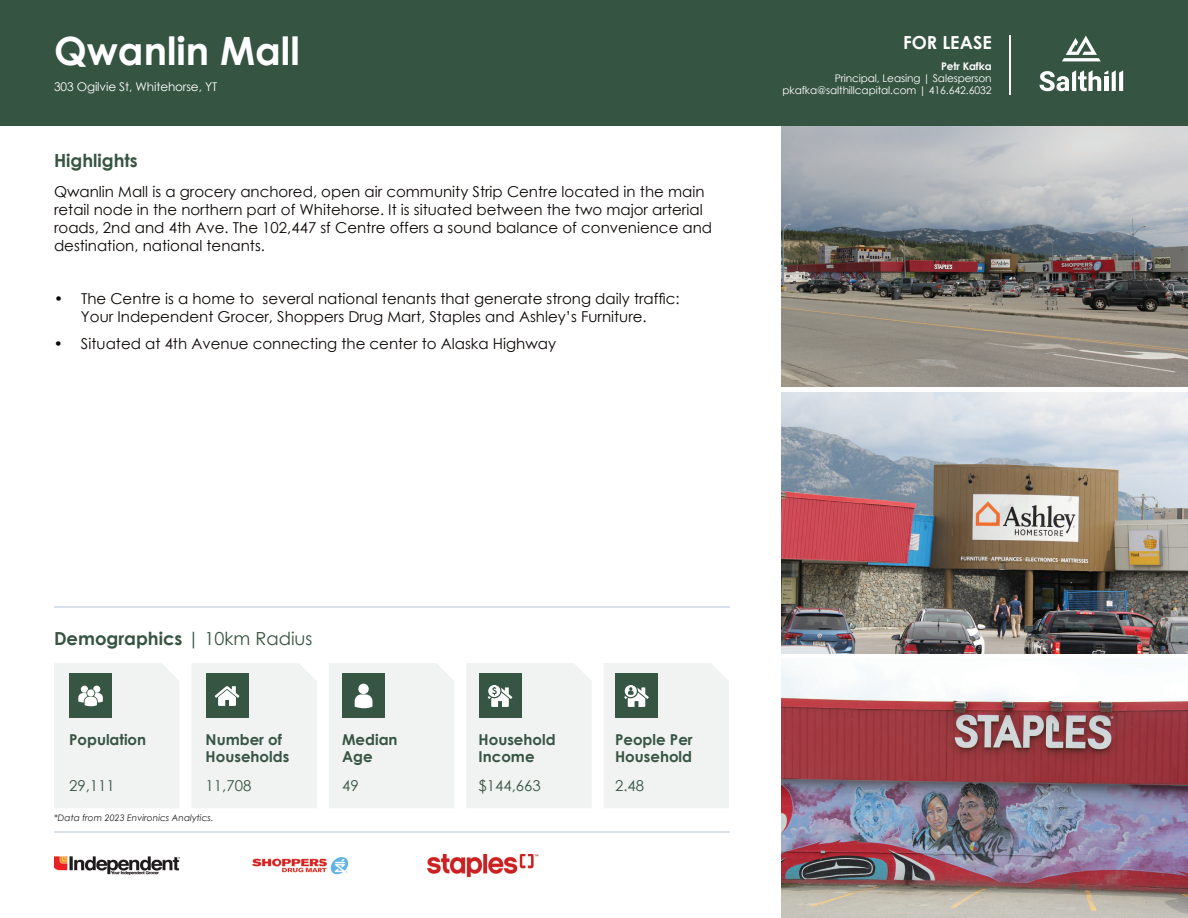
<style>
.page{position:relative;width:1188px;height:918px;background:#fff}
.page>*{position:absolute;margin:0;border:0;box-sizing:border-box;transform-origin:0 0}
.t1{font:700 39px "Century Gothic";color:#fff}
.t2{font:700 18px "Century Gothic";color:#365442}
.t3{font:700 18px "Century Gothic";color:#fff}
.t4{font:15px/18px "Century Gothic";color:#0c0806}
.t5{font:700 15px/16.5px "Century Gothic";color:#385543}
.t6{font:15px "Century Gothic";color:#385543}
.t7{font:12px "Century Gothic";letter-spacing:-.01em;color:#fff}
.t8{font:10.5px/12px "Century Gothic";letter-spacing:-.01em;color:#fff;text-align:right}
.t9{font:700 10.5px "Century Gothic";letter-spacing:-.01em;color:#fff}
.t10{font:italic 9px "Century Gothic";color:#231f20}
.s1{font-weight:400}
</style>
<div class="page">
<img style="left:782px;top:125px;width:406px;height:262px">
<div style="left:0;top:0;width:1188px;height:125px;background:#365442"></div>
<img style="left:782px;top:392px;width:406px;height:261px">
<img style="left:782px;top:668px;width:406px;height:250px">
<hr style="left:54px;top:831px;width:675px;height:2px;background:#dae1ea">
<hr style="left:54px;top:606px;width:675px;height:2px;background:#dae1ea">
<svg style="left:54px;top:663px;width:125px;height:145px"></svg>
<svg style="left:466px;top:663px;width:126px;height:145px"></svg>
<svg style="left:192px;top:663px;width:125px;height:145px"></svg>
<svg style="left:604px;top:663px;width:125px;height:145px"></svg>
<svg style="left:329px;top:663px;width:125px;height:145px"></svg>
<div style="left:358px;top:684px;width:11px;height:10px;background:#fff;border-radius:50%"></div>
<img style="left:54px;top:856px;width:125px;height:20px">
<img style="left:252px;top:857px;width:97px;height:18px">
<img style="left:428px;top:854px;width:111px;height:23px">
<hr style="left:1009px;top:36px;width:2px;height:59px;background:#fff">
<svg style="left:1062px;top:36px;width:39px;height:25px"></svg>
<svg style="left:1040px;top:70px;width:83px;height:21px"></svg>
<h1 class="t1" style="left:54px;top:21px;width:247px">Qwanlin Mall</h1>
<p class="t7" style="left:54px;top:78px;width:165px">303 Ogilvie St, Whitehorse, YT</p>
<p class="t2" style="left:54px;top:146px;width:85px">Highlights</p>
<p class="t4" style="left:54px;top:182px;width:660px">Qwanlin Mall is a grocery anchored, open air community Strip Centre located in the main retail node in the northern part of Whitehorse. It is situated between the two major arterial roads, 2nd and 4th Ave. The 102,447 sf Centre offers a sound balance of convenience and destination, national tenants.</p>
<p class="t4" style="left:54px;top:290px;width:627px;text-align:center">• The Centre is a home to several national tenants that generate strong daily traffic:<br>Your Independent Grocer, Shoppers Drug Mart, Staples and Ashley’s Furniture.</p>
<p class="t4" style="left:54px;top:334px;width:504px">• Situated at 4th Avenue connecting the center to Alaska Highway</p>
<p class="t3" style="left:903px;top:29px;width:90px">FOR LEASE</p>
<p class="t9" style="left:941px;top:58px;width:52px">Petr Kafka</p>
<p class="t8" style="left:782px;top:72px;width:211px">Principal, Leasing | Salesperson pkafka@salthillcapital.com | 416.642.6032</p>
<p class="t2" style="left:54px;top:625px;width:260px">Demographics <span class="s1">| 10km Radius</span></p>
<p class="t5" style="left:69px;top:731px;width:79px">Population</p>
<p class="t6" style="left:69px;top:775px;width:47px">29,111</p>
<p class="t5" style="left:206px;top:731px;width:85px">Number of<br>Households</p>
<p class="t6" style="left:206px;top:775px;width:47px">11,708</p>
<p class="t10" style="left:54px;top:812px;width:161px">*Data from 2023 Environics Analytics.</p>
<p class="t5" style="left:342px;top:731px;width:57px">Median<br>Age</p>
<p class="t6" style="left:342px;top:775px;width:18px">49</p>
<p class="t5" style="left:479px;top:731px;width:79px">Household<br>Income</p>
<p class="t6" style="left:479px;top:775px;width:64px">$144,663</p>
<p class="t5" style="left:615px;top:731px;width:79px">People Per<br>Household</p>
<p class="t6" style="left:615px;top:775px;width:31px">2.48</p>
</div>
